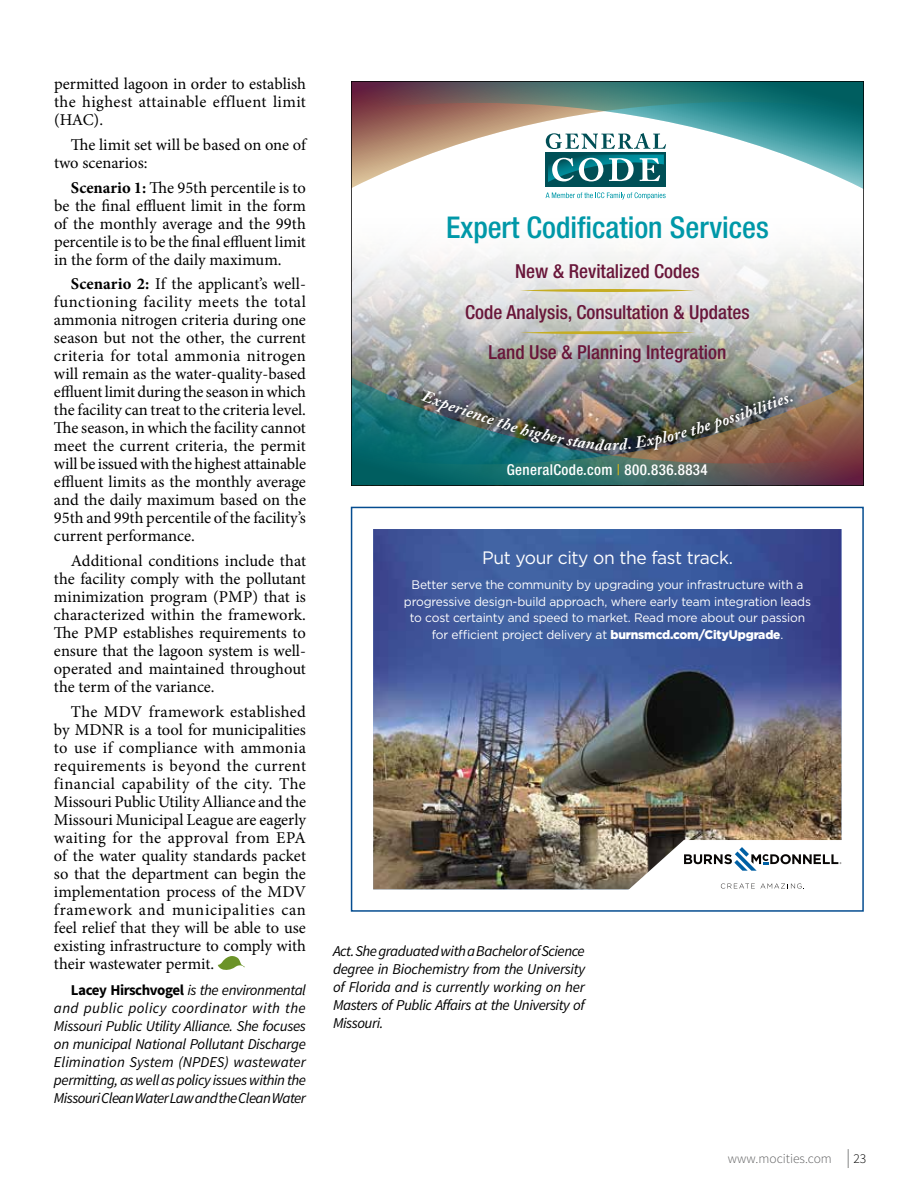
<style>
.page{position:relative;width:918px;height:1188px;background:#fff}
.page>*{position:absolute;margin:0;border:0;box-sizing:border-box;transform-origin:0 0}
.t1{font:500 condensed 30px "Helvetica Neue LT Std";color:#0098a8}
.t2{font:500 condensed 19.35px/40.5px "Helvetica Neue LT Std";color:#69163a;text-align:center}
.t3{font:18px "Gotham";letter-spacing:-.02em;color:#fff}
.t4{font:16.5px/18px "Minion Pro";color:#000;text-align:justify}
.t5{font:italic 700 16.5px "Adobe Caslon Pro";color:#fff}
.t6{font:italic 15px/18px "Source Sans Pro";letter-spacing:-.03em;color:#000;text-align:justify}
.t7{font:500 condensed 15px "Helvetica Neue LT Std";letter-spacing:.025em;color:#fff}
.t8{font:300 13.5px "Source Sans Pro";color:#5e5e5f}
.t9{font:300 13.5px "Source Sans Pro";color:#000}
.t10{font:12.3px/16.5px "Gotham";letter-spacing:-.015em;color:#fff;text-align:center}
.s1{font-weight:700}
.s2{font-weight:700;font-style:normal}
.s3{color:#c5ad22}
.s4{font-weight:900}
</style>
<div class="page">
<svg style="left:848px;top:1149px;width:1px;height:19px"></svg>
<img style="left:351px;top:81px;width:513px;height:405px">
<div style="left:546px;top:152px;width:120px;height:35px;background:#004f56"></div>
<svg style="left:546px;top:133px;width:120px;height:49px"></svg>
<svg style="left:546px;top:192px;width:120px;height:7px"></svg>
<img style="left:373px;top:529px;width:468px;height:360px">
<svg style="left:623px;top:840px;width:219px;height:50px"></svg>
<div style="left:351px;top:507px;width:513px;height:405px;border:2px solid #054d90"></div>
<svg style="left:218px;top:956px;width:27px;height:14px"></svg>
<svg style="left:421px;top:390px;width:35px;height:24px"></svg>
<img style="left:481px;top:415px;width:249px;height:36px">
<p class="t4" style="left:54px;top:75px;width:254px">permitted lagoon in order to establish the highest attainable effluent limit (HAC).</p>
<p class="t4" style="left:54px;top:136px;width:254px;text-indent:17px">The limit set will be based on one of two scenarios:</p>
<p class="t4" style="left:54px;top:178px;width:254px;text-indent:17px"><span class="s1">Scenario 1:</span> The 95th percentile is to be the final effluent limit in the form of the monthly average and the 99th percentile is to be the final effluent limit in the form of the daily maximum.</p>
<p class="t4" style="left:54px;top:275px;width:254px;text-indent:17px"><span class="s1">Scenario 2:</span> If the applicant’s well&shy;functioning facility meets the total ammonia nitrogen criteria during one season but not the other, the current criteria for total ammonia nitrogen will remain as the water-quality-based effluent limit during the season in which the facility can treat to the criteria level.<br>The season, in which the facility cannot meet the current criteria, the permit will be issued with the highest attainable effluent limits as the monthly average and the daily maximum based on the 95th and 99th percentile of the facility’s current performance.</p>
<p class="t4" style="left:54px;top:552px;width:254px;text-indent:17px">Additional conditions include that the facility comply with the pollutant minimization program (PMP) that is characterized within the framework.<br>The PMP establishes requirements to ensure that the lagoon system is well&shy;operated and maintained throughout the term of the variance.</p>
<p class="t4" style="left:54px;top:703px;width:254px;text-indent:17px">The MDV framework established by MDNR is a tool for municipalities to use if compliance with ammonia requirements is beyond the current financial capability of the city. The Missouri Public Utility Alliance and the Missouri Municipal League are eagerly waiting for the approval from EPA of the water quality standards packet so that the department can begin the implementation process of the MDV framework and municipalities can feel relief that they will be able to use existing infrastructure to comply with their wastewater permit.</p>
<p class="t6" style="left:54px;top:981px;width:254px;text-indent:17px"><span class="s2">Lacey Hirschvogel</span> is the environmental and public policy coordinator with the Missouri Public Utility Alliance. She focuses on municipal National Pollutant Discharge Elimination System (NPDES) wastewater permitting, as well as policy issues within the Missouri Clean Water Law and the Clean Water</p>
<h1 class="t1" style="left:446px;top:209px;width:324px">Expert Codification Services</h1>
<p class="t2" style="left:465px;top:251px;width:286px">New &amp; Revitalized Codes<br>Code Analysis, Consultation &amp; Updates<br>Land Use &amp; Planning Integration</p>
<p class="t5" style="left:768px;top:394px;width:23px;rotate:-21deg">ies.</p>
<p class="t5" style="left:749px;top:401px;width:22px;rotate:-20deg">ilit</p>
<p class="t5" style="left:459px;top:398px;width:29px;rotate:19deg">rien</p>
<p class="t5" style="left:726px;top:409px;width:26px;rotate:-19deg">ssib</p>
<p class="t7" style="left:507px;top:461px;width:202px">GeneralCode.com <span class="s3">|</span> 800.836.8834</p>
<p class="t3" style="left:482px;top:546px;width:252px">Put your city on the fast track.</p>
<p class="t10" style="left:404px;top:576px;width:409px">Better serve the community by upgrading your infrastructure with a progressive design-build approach, where early team integration leads to cost certainty and speed to market. Read more about our passion for efficient project delivery at <span class="s4">burnsmcd.com/CityUpgrade</span>.</p>
<p class="t6" style="left:333px;top:942px;width:254px">Act. She graduated with a Bachelor of Science degree in Biochemistry from the University of Florida and is currently working on her Masters of Public Affairs at the University of Missouri.</p>
<p class="t8" style="left:728px;top:1150px;width:105px">www.mocities.com</p>
<p class="t9" style="left:853px;top:1150px;width:14px">23</p>
</div>
